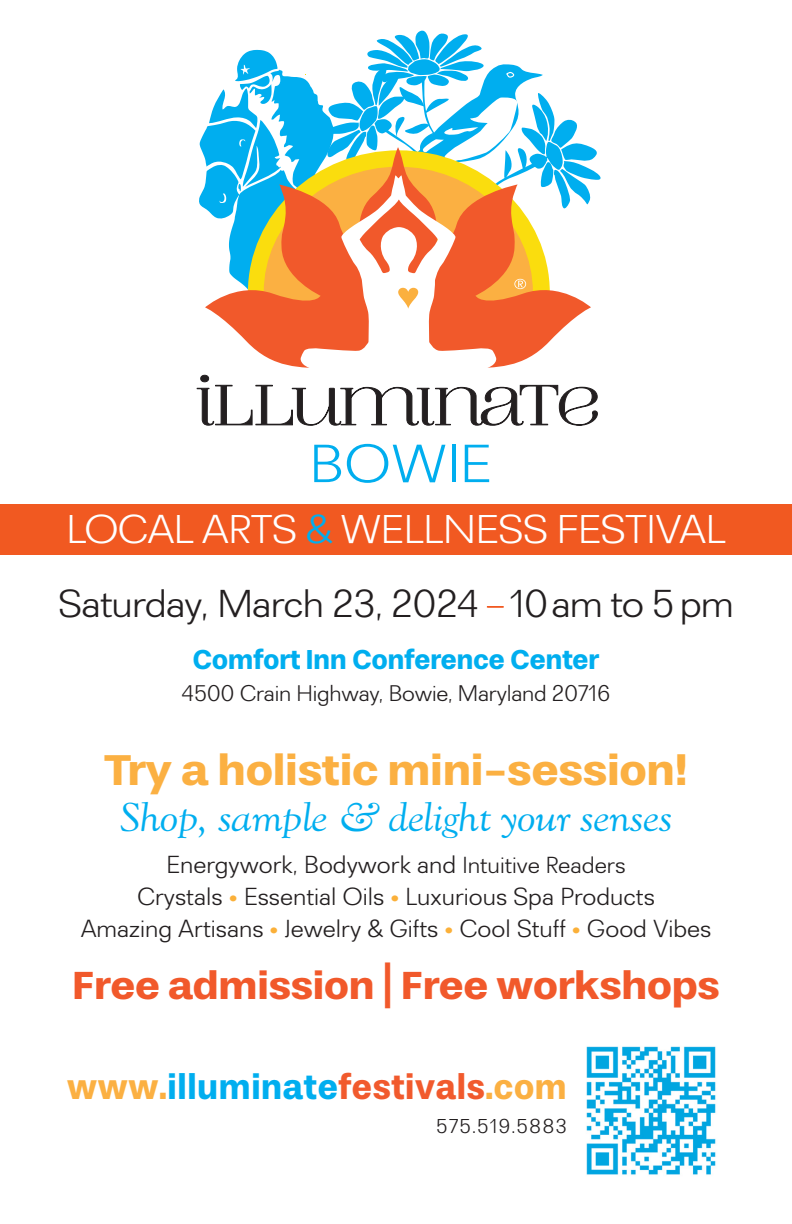
<style>
.page{position:relative;width:792px;height:1224px;background:#fff}
.page>*{position:absolute;margin:0;border:0;box-sizing:border-box;transform-origin:0 0}
.t1{font:300 53.4px "Recta";color:#00aeef;scale:1.15 1}
.t2{font:700 44px "Stevie Sans";letter-spacing:-.02em;color:#fbb042;scale:1.08 1}
.t3{font:italic 42px "Goudy Old Sty";letter-spacing:-.02em;color:#00aeef;scale:1.13 1}
.t4{font:700 40px "Stevie Sans";letter-spacing:-.02em;color:#f1592b;scale:1.08 1}
.t5{font:300 40px "Recta";letter-spacing:-.03em;color:#fff;scale:1.13 1}
.t6{font:300 38.8px "Recta";letter-spacing:-.025em;color:#231f20;scale:1.1 1}
.t7{font:700 36px "Stevie Sans";color:#00aeef}
.t8{font:700 28px "Stevie Sans";letter-spacing:-.02em;color:#00aeef}
.t9{font:300 24.6px "Recta";color:#231f20;scale:1.08 1}
.t10{font:300 22.6px "Recta";letter-spacing:-.01em;color:#231f20;scale:1.08 1}
.t11{font:300 20px "Recta";letter-spacing:.05em;color:#231f20;scale:1.08 1}
.s1{color:#00aeef}
.s2{font-family:"Aire Bold Pro";font-weight:400;color:#f15921}
.s3{font-family:"Baskerville"}
.s4{font-size:23.2px}
.s5{color:#fbb039}
.s6{font-size:43.2px}
.s7{color:#fbb042}
.s8{color:#f15a2d}
</style>
<div class="page">
<div style="left:0;top:505px;width:792px;height:50px;background:#f15921"></div>
<img style="left:586px;top:1046px;width:130px;height:129px">
<svg style="left:208px;top:309px;width:380px;height:58px;fill:#f1592b"></svg>
<svg style="left:298px;top:309px;width:201px;height:59px"></svg>
<svg style="left:197px;top:375px;width:401px;height:50px"></svg>
<svg style="left:199px;top:30px;width:402px;height:279px"></svg>
<h1 class="t1" style="left:309px;top:432px;width:161px">BOWIE</h1>
<p class="t5" style="left:66px;top:505px;width:586px">LOCAL ARTS <span class="s1">&amp;</span> WELLNESS FESTIVAL</p>
<p class="t6" style="left:58px;top:580px;width:616px">Saturday, March 23, 2024 <span class="s2">-</span> 10 am to 5 pm</p>
<p class="t8" style="left:192px;top:643px;width:409px">Comfort Inn Conference Center</p>
<p class="t10" style="left:182px;top:680px;width:399px">4500 Crain Highway, Bowie, Maryland 20716</p>
<p class="t2" style="left:104px;top:743px;width:543px">Try a holistic mini-session!</p>
<p class="t3" style="left:120px;top:794px;width:491px">Shop, sample <span class="s3">&amp;</span> delight your senses</p>
<p class="t9" style="left:166px;top:850px;width:427px">Energywork, Bodywork and <span class="s4">Intuitive Readers</span></p>
<p class="t9" style="left:137px;top:882px;width:481px">Crystals <span class="s5">•</span> Essential Oils <span class="s5">•</span> Luxurious Spa Products</p>
<p class="t9" style="left:81px;top:914px;width:585px">Amazing Artisans <span class="s5">•</span> Jewelry &amp; Gifts <span class="s5">•</span> Cool Stuff <span class="s5">•</span> Good Vibes</p>
<p class="t4" style="left:72px;top:961px;width:602px">Free admission <span class="s6">|</span> Free workshops</p>
<p class="t7" style="left:67px;top:1065px;width:502px"><span class="s7">www.</span>illuminate<span class="s8">festivals</span><span class="s7">.com</span></p>
<p class="t11" style="left:436px;top:1114px;width:123px">575.519.5883</p>
</div>
